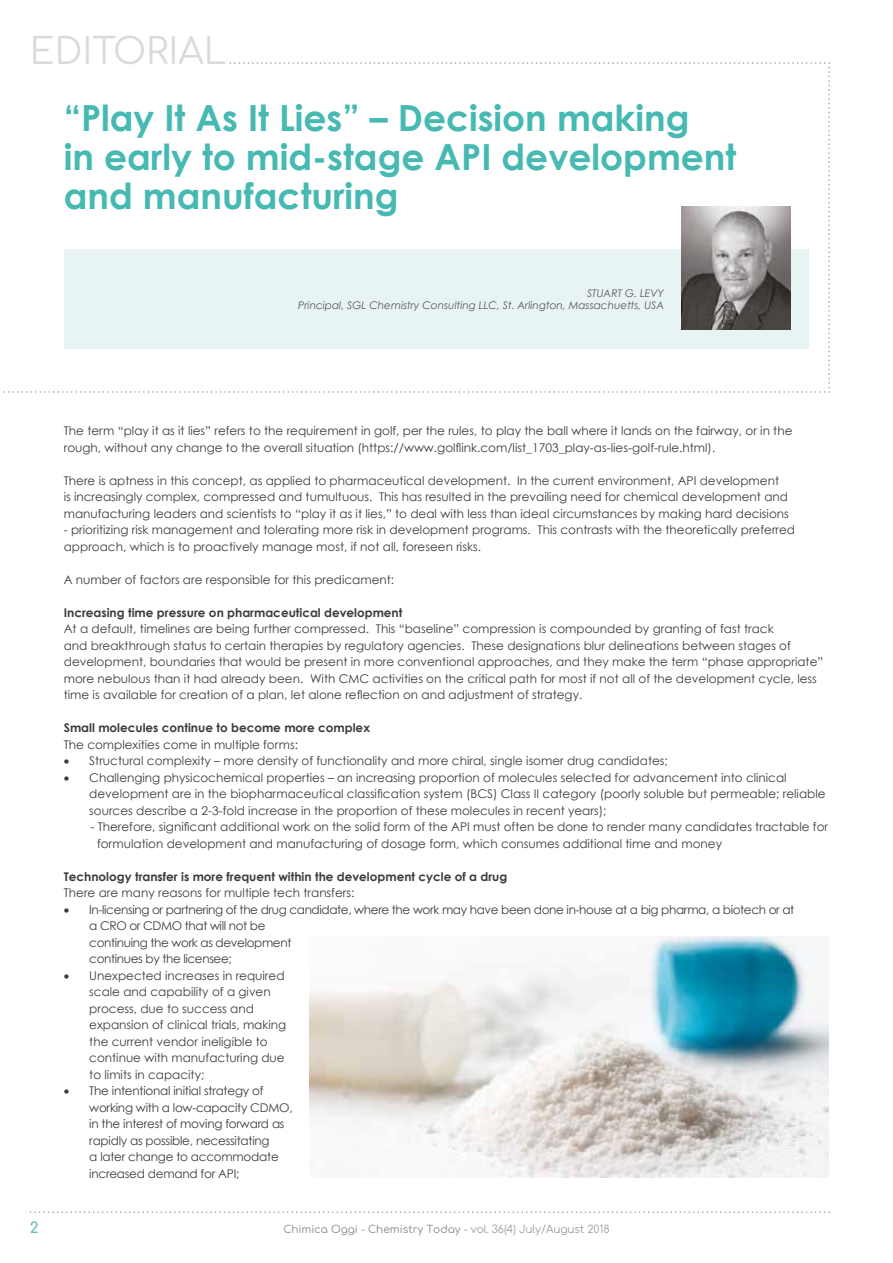
<style>
.page{position:relative;width:893px;height:1263px;background:#fff}
.page>*{position:absolute;margin:0;border:0;box-sizing:border-box;transform-origin:0 0}
.t1{font:700 36px/39px "Century Gothic";color:#45b9b2}
.t2{font:36px "Comfortaa";color:#dadada}
.t3{font:700 15px "Comfortaa";color:#67c1bb}
.t4{font:12px/16.5px "Century Gothic";color:#3c3c3b}
.t5{font:12px/16.5px "Century Gothic";letter-spacing:-.03em;color:#3c3c3b}
.t6{font:12px/16.5px "Century Gothic";letter-spacing:-.02em;color:#3c3c3b}
.t7{font:700 12px "Century Gothic";color:#3c3c3b}
.t8{font:italic 10.5px/12px "Century Gothic";color:#575756;text-align:right}
.t9{font:10.5px "Comfortaa";color:#878787}
.s1{font-weight:300}
</style>
<div class="page">
<svg style="left:30px;top:1211px;width:800px;height:2px"></svg>
<div style="left:64px;top:249px;width:745px;height:100px;background:#e8f4f4"></div>
<img style="left:681px;top:206px;width:35px;height:123px">
<svg style="left:716px;top:62px;width:114px;height:331px"></svg>
<img style="left:310px;top:937px;width:518px;height:241px">
<h1 class="t2" style="left:30px;top:18px;width:198px">EDITORIAL</h1>
<h1 class="t1" style="left:64px;top:98px;width:674px">“Play It As It Lies” – Decision making<br>in early to mid-stage API development and manufacturing</h1>
<p class="t8" style="left:298px;top:287px;width:367px">STUART G. LEVY<br>Principal, SGL Chemistry Consulting LLC, St. Arlington, Massachuetts, USA</p>
<p class="t4" style="left:64px;top:423px;width:730px">The term “play it as it lies” refers to the requirement in golf, per the rules, to play the ball where it lands on the fairway, or in the rough, without any change to the overall situation (https://www.golflink.com/list_1703_play-as-lies-golf-rule.html).</p>
<p class="t4" style="left:64px;top:472px;width:727px">There is aptness in this concept, as applied to pharmaceutical development. In the current environment, API development is increasingly complex, compressed and tumultuous. This has resulted in the prevailing need for chemical development and manufacturing leaders and scientists to “play it as it lies,” to deal with less than ideal circumstances by making hard decisions</p>
<p class="t4" style="left:64px;top:522px;width:733px">- prioritizing risk management and tolerating more risk in development programs. This contrasts with the theoretically preferred approach, which is to proactively manage most, if not all, foreseen risks.</p>
<p class="t4" style="left:64px;top:571px;width:332px">A number of factors are responsible for this predicament:</p>
<p class="t7" style="left:64px;top:605px;width:340px">Increasing time pressure on pharmaceutical development</p>
<p class="t4" style="left:64px;top:621px;width:761px">At a default, timelines are being further compressed. This “baseline” compression is compounded by granting of fast track<br>and breakthrough status to certain therapies by regulatory agencies. These designations blur delineations between stages of development, boundaries that would be present in more conventional approaches, and they make the term “phase appropriate” more nebulous than it had already been. With CMC activities on the critical path for most if not all of the development cycle, less time is available for creation of a plan, let alone reflection on and adjustment of strategy.</p>
<p class="t7" style="left:64px;top:720px;width:308px">Small molecules continue to become more complex</p>
<p class="t4" style="left:64px;top:736px;width:236px">The complexities come in multiple forms:</p>
<p class="t4" style="left:64px;top:753px;width:606px">• Structural complexity – more density of functionality and more chiral, single isomer drug candidates;</p>
<p class="t4" style="left:89px;top:769px;width:738px;text-indent:-26px">• Challenging physicochemical properties – an increasing proportion of molecules selected for advancement into clinical development are in the biopharmaceutical classification system (BCS) Class II category (poorly soluble but permeable; reliable sources describe a 2-3-fold increase in the proportion of these molecules in recent years);</p>
<p class="t4" style="left:97px;top:819px;width:733px;text-indent:-7px">- Therefore, significant additional work on the solid form of the API must often be done to render many candidates tractable for formulation development and manufacturing of dosage form, which consumes additional time and money</p>
<p class="t7" style="left:64px;top:869px;width:445px">Technology transfer is more frequent within the development cycle of a drug</p>
<p class="t4" style="left:64px;top:885px;width:292px">There are many reasons for multiple tech transfers:</p>
<p class="t5" style="left:89px;top:901px;width:706px;text-indent:-26px">• In-licensing or partnering of the drug candidate, where the work may have been done in-house at a big pharma, a biotech or at a CRO or CDMO that will not be<br>continuing the work as development<br>continues by the licensee;</p>
<p class="t4" style="left:89px;top:967px;width:198px;text-indent:-26px">• Unexpected increases in required scale and capability of a given process, due to success and expansion of clinical trials, making the current vendor ineligible to continue with manufacturing due to limits in capacity;</p>
<p class="t6" style="left:89px;top:1083px;width:205px;text-indent:-26px">• The intentional initial strategy of working with a low-capacity CDMO, in the interest of moving forward as rapidly as possible, necessitating<br>a later change to accommodate increased demand for API;</p>
<p class="t3" style="left:30px;top:1214px;width:10px">2</p>
<p class="t9" style="left:283px;top:1220px;width:328px">Chimica Oggi - Chemistry Today <span class="s1">- vol. 36(4) July/August 2018</span></p>
</div>
